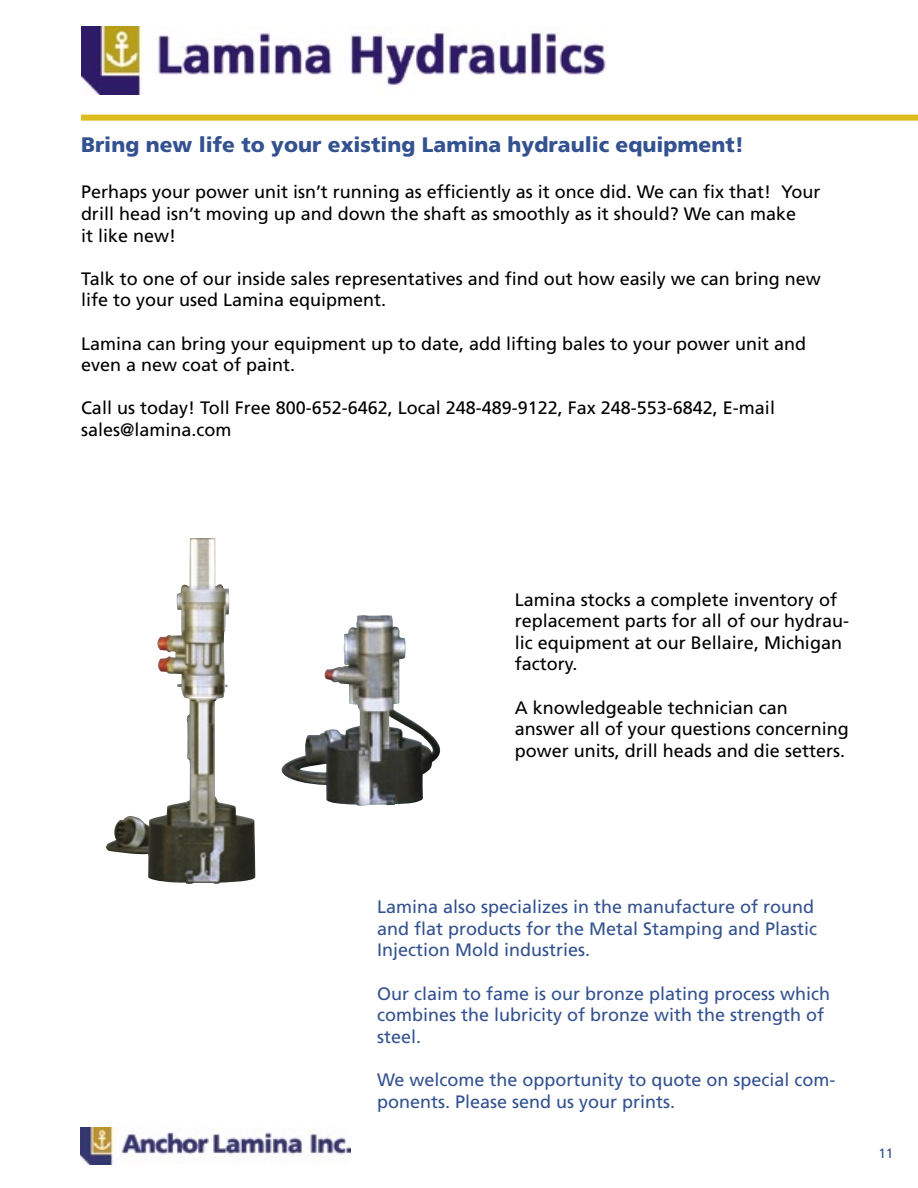
<style>
.page{position:relative;width:918px;height:1188px;background:#fff}
.page>*{position:absolute;margin:0;border:0;box-sizing:border-box;transform-origin:0 0}
.t1{font:900 21px "Frutiger";color:#33528f}
.t2{font:18px/21.6px "Frutiger";color:#000}
.t3{font:18px/21.6px "Frutiger";color:#33528f}
.t4{font:13.5px "Frutiger";color:#33528f}
</style>
<div class="page">
<img style="left:81px;top:27px;width:525px;height:67px">
<div style="left:81px;top:115px;width:837px;height:6px;background:#debc1d"></div>
<img style="left:81px;top:1128px;width:270px;height:36px">
<img style="left:106px;top:538px;width:149px;height:346px">
<img style="left:281px;top:615px;width:160px;height:191px">
<p class="t1" style="left:81px;top:132px;width:665px">Bring new life to your existing Lamina hydraulic equipment!</p>
<p class="t2" style="left:81px;top:181px;width:741px">Perhaps your power unit isn’t running as efficiently as it once did. We can fix that! Your drill head isn’t moving up and down the shaft as smoothly as it should? We can make<br>it like new!</p>
<p class="t2" style="left:81px;top:268px;width:741px">Talk to one of our inside sales representatives and find out how easily we can bring new life to your used Lamina equipment.</p>
<p class="t2" style="left:81px;top:333px;width:727px">Lamina can bring your equipment up to date, add lifting bales to your power unit and even a new coat of paint.</p>
<p class="t2" style="left:81px;top:397px;width:696px">Call us today! Toll Free 800-652-6462, Local 248-489-9122, Fax 248-553-6842, E-mail sales@lamina.com</p>
<p class="t2" style="left:515px;top:589px;width:336px">Lamina stocks a complete inventory of replacement parts for all of our hydrau&shy;lic equipment at our Bellaire, Michigan factory.</p>
<p class="t2" style="left:515px;top:697px;width:336px">A knowledgeable technician can answer all of your questions concerning power units, drill heads and die setters.</p>
<p class="t3" style="left:377px;top:896px;width:442px">Lamina also specializes in the manufacture of round and flat products for the Metal Stamping and Plastic<br>Injection Mold industries.</p>
<p class="t3" style="left:377px;top:983px;width:455px">Our claim to fame is our bronze plating process which combines the lubricity of bronze with the strength of steel.</p>
<p class="t3" style="left:377px;top:1069px;width:460px">We welcome the opportunity to quote on special com&shy;ponents. Please send us your prints.</p>
<p class="t4" style="left:878px;top:1145px;width:17px">11</p>
</div>
